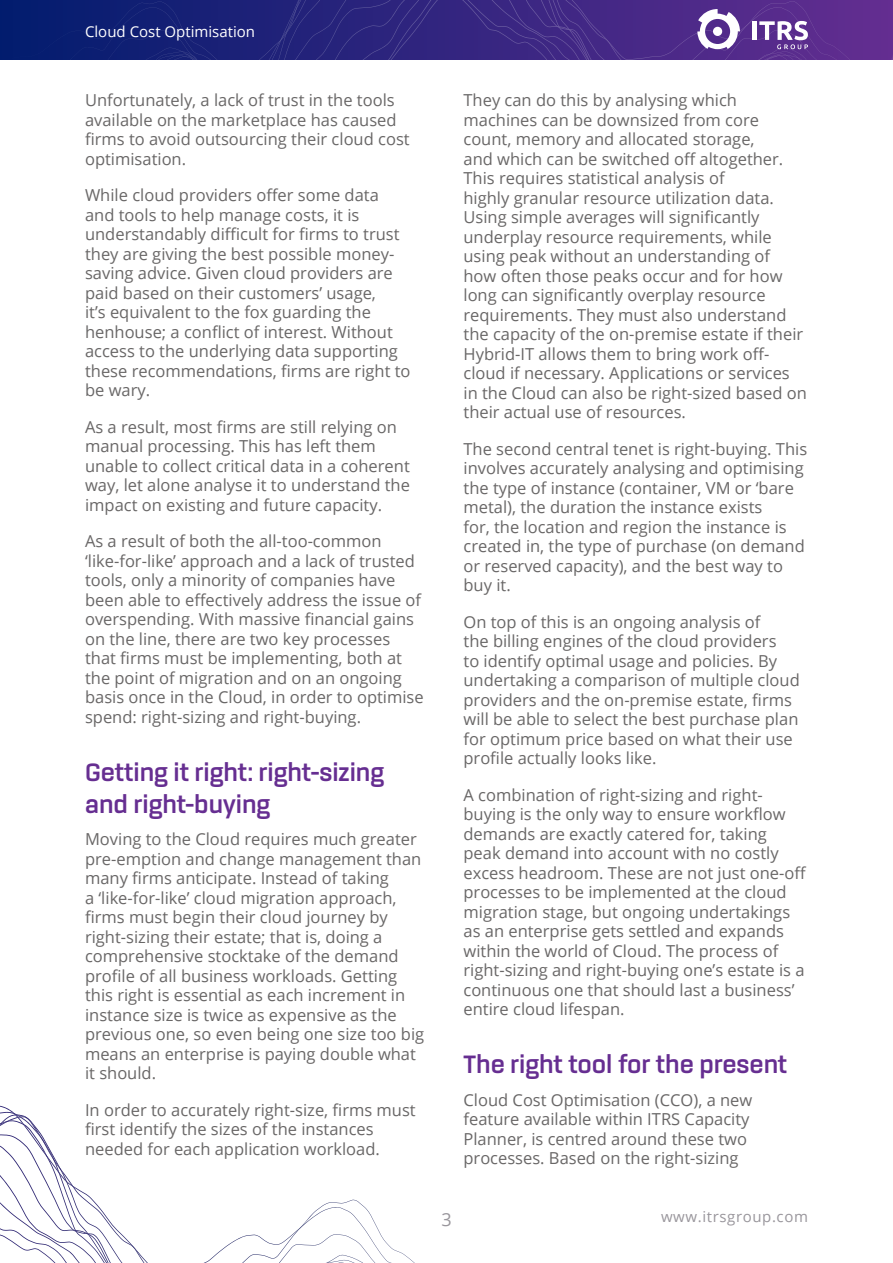
<style>
.page{position:relative;width:893px;height:1263px;background:#fff}
.page>*{position:absolute;margin:0;border:0;box-sizing:border-box;transform-origin:0 0}
.t1{font:700 27px/32.4px "Rogan";color:#662e91}
.t2{font:18px "Open Sans";color:#99969c}
.t3{font:16.5px/19.5px "Open Sans";color:#696767}
.t4{font:15px "Open Sans";color:#fff}
.t5{font:15px "Open Sans";letter-spacing:.04em;color:#99969c}
</style>
<div class="page">
<svg style="left:0;top:0;width:893px;height:60px;background:#32267f"></svg>
<svg style="left:0;top:1105px;width:415px;height:158px"></svg>
<hr style="left:752px;top:21px;width:4px;height:19px;background:#fff">
<svg style="left:697px;top:9px;width:43px;height:40px"></svg>
<div style="left:713px;top:27px;width:9px;height:9px;background:#fff;border-radius:50%"></div>
<svg style="left:759px;top:21px;width:49px;height:28px"></svg>
<p class="t4" style="left:85px;top:21px;width:172px">Cloud Cost Optimisation</p>
<p class="t3" style="left:85px;top:90px;width:326px">Unfortunately, a lack of trust in the tools available on the marketplace has caused firms to avoid outsourcing their cloud cost optimisation.</p>
<p class="t3" style="left:85px;top:185px;width:327px">While cloud providers offer some data and tools to help manage costs, it is understandably difficult for firms to trust they are giving the best possible money&shy;saving advice. Given cloud providers are paid based on their customers’ usage,<br>it’s equivalent to the fox guarding the henhouse; a conflict of interest. Without access to the underlying data supporting these recommendations, firms are right to be wary.</p>
<p class="t3" style="left:85px;top:417px;width:326px">As a result, most firms are still relying on manual processing. This has left them unable to collect critical data in a coherent way, let alone analyse it to understand the impact on existing and future capacity.</p>
<p class="t3" style="left:85px;top:531px;width:340px">As a result of both the all-too-common ‘like-for-like’ approach and a lack of trusted tools, only a minority of companies have been able to effectively address the issue of overspending. With massive financial gains on the line, there are two key processes that firms must be implementing, both at the point of migration and on an ongoing basis once in the Cloud, in order to optimise spend: right-sizing and right-buying.</p>
<h1 class="t1" style="left:85px;top:756px;width:301px">Getting it right: right-sizing and right-buying</h1>
<p class="t3" style="left:85px;top:829px;width:341px">Moving to the Cloud requires much greater pre-emption and change management than many firms anticipate. Instead of taking<br>a ‘like-for-like’ cloud migration approach, firms must begin their cloud journey by right-sizing their estate; that is, doing a comprehensive stocktake of the demand profile of all business workloads. Getting this right is essential as each increment in instance size is twice as expensive as the previous one, so even being one size too big means an enterprise is paying double what it should.</p>
<p class="t3" style="left:85px;top:1100px;width:332px">In order to accurately right-size, firms must first identify the sizes of the instances needed for each application workload.</p>
<p class="t3" style="left:463px;top:90px;width:345px">They can do this by analysing which machines can be downsized from core count, memory and allocated storage,<br>and which can be switched off altogether.<br>This requires statistical analysis of<br>highly granular resource utilization data.<br>Using simple averages will significantly underplay resource requirements, while using peak without an understanding of how often those peaks occur and for how long can significantly overplay resource requirements. They must also understand the capacity of the on-premise estate if their Hybrid-IT allows them to bring work off&shy;cloud if necessary. Applications or services in the Cloud can also be right-sized based on their actual use of resources.</p>
<p class="t3" style="left:463px;top:439px;width:345px">The second central tenet is right-buying. This involves accurately analysing and optimising the type of instance (container, VM or ‘bare metal), the duration the instance exists<br>for, the location and region the instance is created in, the type of purchase (on demand or reserved capacity), and the best way to buy it.</p>
<p class="t3" style="left:463px;top:612px;width:338px">On top of this is an ongoing analysis of<br>the billing engines of the cloud providers<br>to identify optimal usage and policies. By undertaking a comparison of multiple cloud providers and the on-premise estate, firms will be able to select the best purchase plan for optimum price based on what their use profile actually looks like.</p>
<p class="t3" style="left:463px;top:785px;width:344px">A combination of right-sizing and right&shy;buying is the only way to ensure workflow demands are exactly catered for, taking peak demand into account with no costly excess headroom. These are not just one-off processes to be implemented at the cloud migration stage, but ongoing undertakings as an enterprise gets settled and expands within the world of Cloud. The process of right-sizing and right-buying one’s estate is a continuous one that should last a business’ entire cloud lifespan.</p>
<h1 class="t1" style="left:463px;top:1048px;width:325px">The right tool for the present</h1>
<p class="t3" style="left:463px;top:1089px;width:290px">Cloud Cost Optimisation (CCO), a new feature available within ITRS Capacity Planner, is centred around these two processes. Based on the right-sizing</p>
<p class="t2" style="left:441px;top:1207px;width:12px">3</p>
<p class="t5" style="left:661px;top:1206px;width:148px">www.itrsgroup.com</p>
</div>
